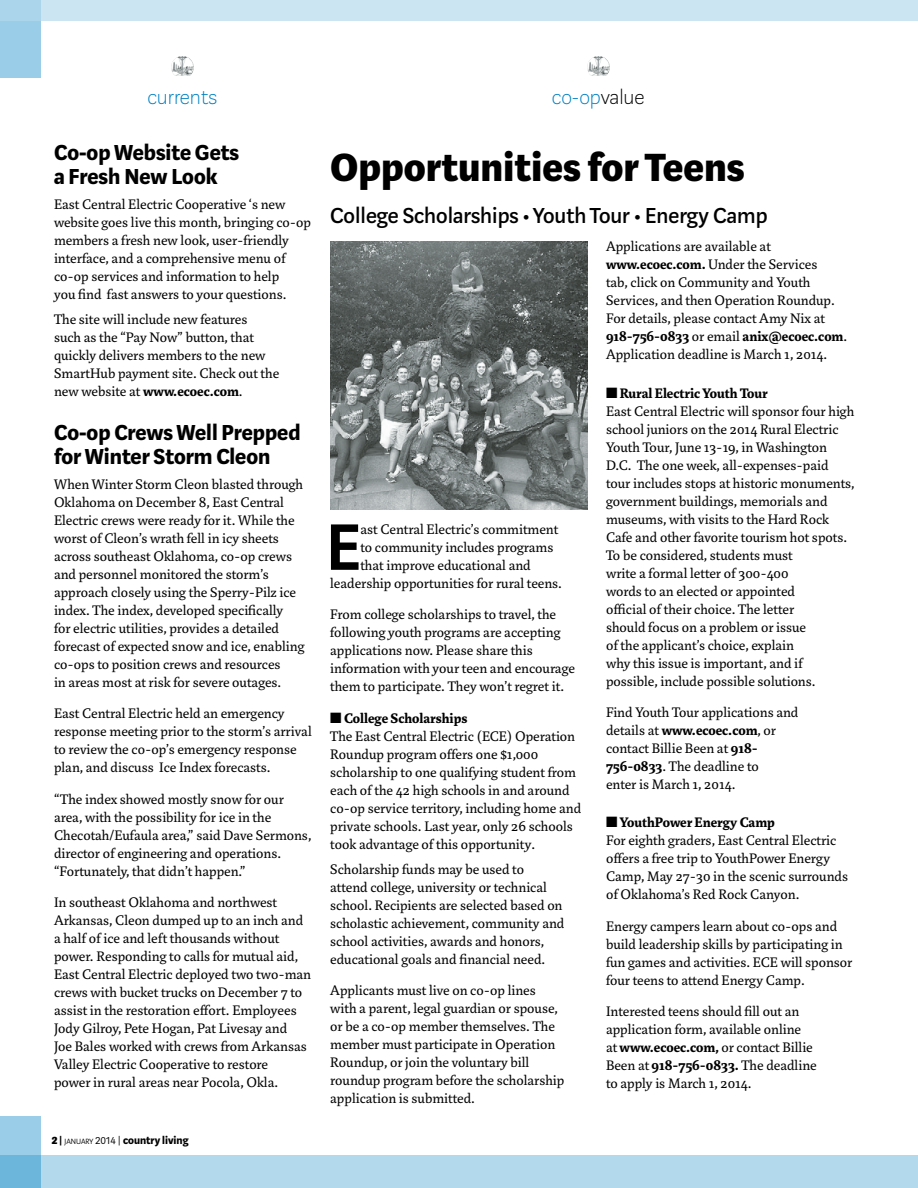
<style>
.page{position:relative;width:918px;height:1188px;background:#fff}
.page>*{position:absolute;margin:0;border:0;box-sizing:border-box;transform-origin:0 0}
.t1{font:600 72.6px "Marat Sans";color:#000}
.t2{font:800 43.5px "Marat Sans";color:#000}
.t3{font:700 24px/24px "Marat Sans";color:#000}
.t4{font:500 24px "Marat Sans";color:#000}
.t5{font:100 22.5px "Marat Sans";color:#0081c3}
.t6{font:15px/18px "Marat Pro";color:#000}
.t7{font:700 12px "Marat Sans";color:#000}
.s1{color:#000}
.s2{font-weight:700}
.s3{font-weight:900}
.s4{font-weight:300;font-size:8.4px}
.s5{font-weight:300}
</style>
<div class="page">
<div style="left:0;top:1155px;width:918px;height:33px;background:#b3d9ed"></div>
<img style="left:587px;top:56px;width:23px;height:20px">
<img style="left:171px;top:56px;width:23px;height:20px">
<svg style="left:0;top:1117px;width:41px;height:71px;background:#84c2e1"></svg>
<div style="left:0;top:0;width:41px;height:78px;background:#9acde7"></div>
<div style="left:0;top:0;width:918px;height:21px;background:#cce5f3"></div>
<img style="left:330px;top:242px;width:258px;height:268px">
<h3 class="t5" style="left:147px;top:85px;width:71px">currents</h3>
<h3 class="t5" style="left:552px;top:85px;width:94px">co-op<span class="s1">value</span></h3>
<h3 class="t3" style="left:54px;top:141px;width:187px">Co-op Website Gets a Fresh New Look</h3>
<p class="t6" style="left:54px;top:196px;width:259px">East Central Electric Cooperative ‘s new website goes live this month, bringing co-op members a fresh new look, user-friendly interface, and a comprehensive menu of co-op services and information to help<br>you find fast answers to your questions.</p>
<p class="t6" style="left:54px;top:310px;width:227px">The site will include new features<br>such as the “Pay Now” button, that quickly delivers members to the new SmartHub payment site. Check out the new website at <span class="s2">www.ecoec.com</span>.</p>
<h3 class="t3" style="left:54px;top:421px;width:248px">Co-op Crews Well Prepped for Winter Storm Cleon</h3>
<p class="t6" style="left:54px;top:475px;width:252px">When Winter Storm Cleon blasted through Oklahoma on December 8, East Central Electric crews were ready for it. While the worst of Cleon’s wrath fell in icy sheets across southeast Oklahoma, co-op crews and personnel monitored the storm’s approach closely using the Sperry-Pilz ice index. The index, developed specifically<br>for electric utilities, provides a detailed forecast of expected snow and ice, enabling co-ops to position crews and resources<br>in areas most at risk for severe outages.</p>
<p class="t6" style="left:54px;top:705px;width:259px">East Central Electric held an emergency response meeting prior to the storm’s arrival to review the co-op’s emergency response plan, and discuss Ice Index forecasts.</p>
<p class="t6" style="left:54px;top:790px;width:259px">“The index showed mostly snow for our area, with the possibility for ice in the Checotah/Eufaula area,” said Dave Sermons, director of engineering and operations. “Fortunately, that didn’t happen.”</p>
<p class="t6" style="left:54px;top:894px;width:259px">In southeast Oklahoma and northwest Arkansas, Cleon dumped up to an inch and a half of ice and left thousands without power. Responding to calls for mutual aid, East Central Electric deployed two two-man crews with bucket trucks on December 7 to assist in the restoration effort. Employees Jody Gilroy, Pete Hogan, Pat Livesay and<br>Joe Bales worked with crews from Arkansas Valley Electric Cooperative to restore<br>power in rural areas near Pocola, Okla.</p>
<h2 class="t2" style="left:330px;top:145px;width:416px">Opportunities for Teens</h2>
<h3 class="t4" style="left:330px;top:203px;width:439px">College Scholarships • Youth Tour • Energy Camp</h3>
<p class="t6" style="left:606px;top:238px;width:243px">Applications are available at <span class="s2">www.ecoec.com.</span> Under the Services<br>tab, click on Community and Youth Services, and then Operation Roundup.<br>For details, please contact Amy Nix at <span class="s2">918-756-0833</span> or email <span class="s2">anix@ecoec.com</span>.<br>Application deadline is March 1, 2014.</p>
<p class="t6" style="left:606px;top:384px;width:250px">■ <span class="s2">Rural Electric Youth Tour<br></span>East Central Electric will sponsor four high school juniors on the 2014 Rural Electric Youth Tour, June 13-19, in Washington D.C. The one week, all-expenses-paid tour includes stops at historic monuments, government buildings, memorials and museums, with visits to the Hard Rock Cafe and other favorite tourism hot spots.<br>To be considered, students must<br>write a formal letter of 300-400<br>words to an elected or appointed<br>official of their choice. The letter<br>should focus on a problem or issue<br>of the applicant’s choice, explain<br>why this issue is important, and if possible, include possible solutions.</p>
<p class="t6" style="left:606px;top:704px;width:194px">Find Youth Tour applications and details at <span class="s2">www.ecoec.com</span>, or contact Billie Been at <span class="s2">918-<br>756-0833</span>. The deadline to<br>enter is March 1, 2014.</p>
<p class="t6" style="left:606px;top:814px;width:244px">■ <span class="s2">YouthPower Energy Camp<br></span>For eighth graders, East Central Electric offers a free trip to YouthPower Energy Camp, May 27-30 in the scenic surrounds of Oklahoma’s Red Rock Canyon.</p>
<p class="t6" style="left:606px;top:917px;width:248px">Energy campers learn about co-ops and build leadership skills by participating in fun games and activities. ECE will sponsor four teens to attend Energy Camp.</p>
<p class="t6" style="left:606px;top:1003px;width:212px">Interested teens should fill out an application form, available online<br>at <span class="s2">www.ecoec.com,</span> or contact Billie Been at <span class="s2">918-756-0833.</span> The deadline to apply is March 1, 2014.</p>
<h1 class="t1" style="left:326px;top:509px;width:36px">E</h1>
<p class="t6" style="left:360px;top:520px;width:199px">ast Central Electric’s commitment</p>
<p class="t6" style="left:360px;top:538px;width:194px">to community includes programs</p>
<p class="t6" style="left:360px;top:556px;width:172px">that improve educational and</p>
<p class="t6" style="left:330px;top:574px;width:233px">leadership opportunities for rural teens.</p>
<p class="t6" style="left:330px;top:606px;width:246px">From college scholarships to travel, the following youth programs are accepting applications now. Please share this information with your teen and encourage them to participate. They won’t regret it.</p>
<p class="t6" style="left:330px;top:709px;width:253px">■ <span class="s2">College Scholarships<br></span>The East Central Electric (ECE) Operation Roundup program offers one $1,000 scholarship to one qualifying student from each of the 42 high schools in and around co-op service territory, including home and private schools. Last year, only 26 schools took advantage of this opportunity.</p>
<p class="t6" style="left:330px;top:860px;width:236px">Scholarship funds may be used to attend college, university or technical school. Recipients are selected based on scholastic achievement, community and school activities, awards and honors, educational goals and financial need.</p>
<p class="t6" style="left:330px;top:982px;width:236px">Applicants must live on co-op lines with a parent, legal guardian or spouse, or be a co-op member themselves. The member must participate in Operation Roundup, or join the voluntary bill roundup program before the scholarship application is submitted.</p>
<p class="t7" style="left:52px;top:1134px;width:138px"><span class="s3">2 |</span> <span class="s4">january</span> <span class="s5">2014 |</span> country living</p>
</div>
